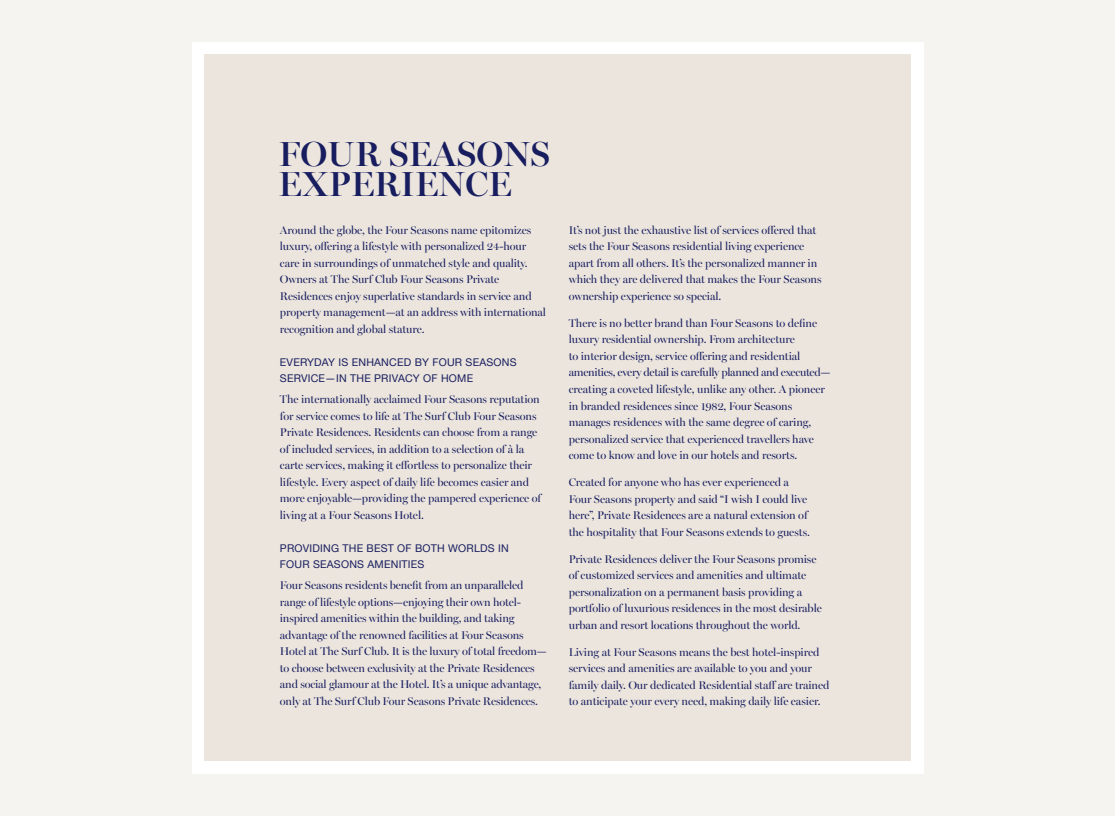
<style>
.page{position:relative;width:1115px;height:816px;background:#f6f4f1}
.page>*{position:absolute;margin:0;border:0;box-sizing:border-box;transform-origin:0 0}
.t1{font:600 35px/30px "Miller Banner";letter-spacing:.01em;color:#181d5f}
.t2{font:11.25px/16.5px "Miller Banner";letter-spacing:-.01em;color:#181d5f}
.t3{font:10.62px/16.6px "Helvetica Neue";letter-spacing:.02em;color:#181d5f}
</style>
<div class="page">
<div style="left:192px;top:42px;width:731px;height:732px;background:#fff"></div>
<div style="left:204px;top:55px;width:707px;height:706px;background:#ebe5dd"></div>
<h1 class="t1" style="left:279px;top:139px;width:273px">FOUR SEASONS<br>EXPERIENCE</h1>
<p class="t2" style="left:280px;top:221px;width:268px">Around the globe, the Four Seasons name epitomizes luxury, offering a lifestyle with personalized 24-hour care in surroundings of unmatched style and quality.<br>Owners at The Surf Club Four Seasons Private Residences enjoy superlative standards in service and property management—at an address with international recognition and global stature.</p>
<p class="t3" style="left:280px;top:354px;width:238px">EVERYDAY IS ENHANCED BY FOUR SEASONS<br>SERVICE—IN THE PRIVACY OF HOME</p>
<p class="t2" style="left:280px;top:391px;width:263px">The internationally acclaimed Four Seasons reputation for service comes to life at The Surf Club Four Seasons Private Residences. Residents can choose from a range of included services, in addition to a selection of à la carte services, making it effortless to personalize their lifestyle. Every aspect of daily life becomes easier and more enjoyable—providing the pampered experience of living at a Four Seasons Hotel.</p>
<p class="t3" style="left:280px;top:540px;width:230px">PROVIDING THE BEST OF BOTH WORLDS IN<br>FOUR SEASONS AMENITIES</p>
<p class="t2" style="left:280px;top:577px;width:268px">Four Seasons residents benefit from an unparalleled range of lifestyle options—enjoying their own hotel&shy;inspired amenities within the building, and taking advantage of the renowned facilities at Four Seasons Hotel at The Surf Club. It is the luxury of total freedom— to choose between exclusivity at the Private Residences and social glamour at the Hotel. It’s a unique advantage, only at The Surf Club Four Seasons Private Residences.</p>
<p class="t2" style="left:569px;top:221px;width:254px">It’s not just the exhaustive list of services offered that sets the Four Seasons residential living experience apart from all others. It’s the personalized manner in which they are delivered that makes the Four Seasons ownership experience so special.</p>
<p class="t2" style="left:569px;top:314px;width:263px">There is no better brand than Four Seasons to define luxury residential ownership. From architecture<br>to interior design, service offering and residential amenities, every detail is carefully planned and executed— creating a coveted lifestyle, unlike any other. A pioneer in branded residences since 1982, Four Seasons manages residences with the same degree of caring, personalized service that experienced travellers have come to know and love in our hotels and resorts.</p>
<p class="t2" style="left:569px;top:474px;width:243px">Created for anyone who has ever experienced a Four Seasons property and said “I wish I could live here”, Private Residences are a natural extension of the hospitality that Four Seasons extends to guests.</p>
<p class="t2" style="left:569px;top:550px;width:255px">Private Residences deliver the Four Seasons promise of customized services and amenities and ultimate personalization on a permanent basis providing a portfolio of luxurious residences in the most desirable urban and resort locations throughout the world.</p>
<p class="t2" style="left:569px;top:643px;width:262px">Living at Four Seasons means the best hotel-inspired services and amenities are available to you and your family daily. Our dedicated Residential staff are trained to anticipate your every need, making daily life easier.</p>
</div>
